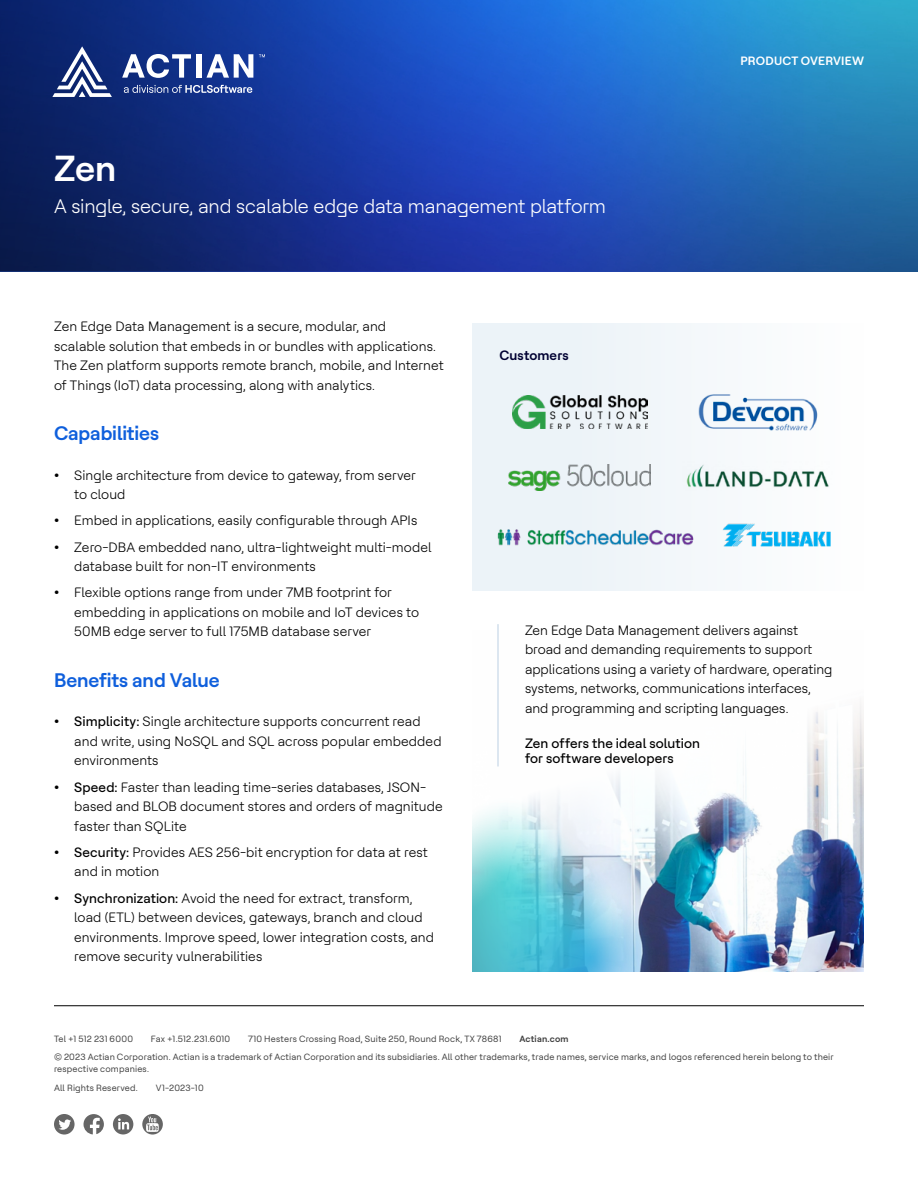
<style>
.page{position:relative;width:918px;height:1188px;background:#fff}
.page>*{position:absolute;margin:0;border:0;box-sizing:border-box;transform-origin:0 0}
.t1{font:700 36px "HCL Tech Roobert";color:#fff}
.t2{font:300 19.5px "HCL Tech Roobert";letter-spacing:-.01em;color:#fff}
.t3{font:700 19.5px "HCL Tech Roobert";letter-spacing:-.005em;color:#0f5fdc}
.t4{font:300 13.5px/19.5px "HCL Tech Roobert";letter-spacing:.005em;color:#000}
.t5{font:500 13.5px/15px "HCL Tech Roobert";letter-spacing:.01em;color:#000}
.t6{font:700 13.5px "HCL Tech Roobert";letter-spacing:.01em;color:#000032}
.t7{font:700 12px "HCL Tech Roobert";letter-spacing:.015em;color:#fff}
.t8{font:9px/12px "HCL Tech Roobert";letter-spacing:.02em;color:#404040}
.t9{font:700 9px "HCL Tech Roobert";letter-spacing:.02em;color:#404040}
.s1{font-family:"Ridley Grotesk";font-weight:700}
.s2{font-weight:500}
</style>
<div class="page">
<img style="left:0;top:0;width:918px;height:272px">
<svg style="left:0;top:0;width:837px;height:271px;background:#1a49a4"></svg>
<svg style="left:53px;top:46px;width:59px;height:50px"></svg>
<svg style="left:124px;top:85px;width:128px;height:8px"></svg>
<svg style="left:122px;top:54px;width:69px;height:24px"></svg>
<div style="left:196px;top:54px;width:5px;height:24px;background:#fff"></div>
<svg style="left:207px;top:54px;width:46px;height:24px"></svg>
<svg style="left:259px;top:54px;width:6px;height:3px"></svg>
<img style="left:700px;top:704px;width:164px;height:268px">
<img style="left:472px;top:766px;width:228px;height:206px">
<svg style="left:54px;top:1114px;width:21px;height:21px"></svg>
<svg style="left:84px;top:1114px;width:20px;height:20px"></svg>
<svg style="left:113px;top:1114px;width:20px;height:20px"></svg>
<svg style="left:142px;top:1114px;width:21px;height:21px"></svg>
<hr style="left:54px;top:1005px;width:810px;height:1px;background:#000">
<div style="left:472px;top:324px;width:392px;height:267px;background:#ecf3f8"></div>
<img style="left:513px;top:396px;width:134px;height:32px">
<img style="left:698px;top:390px;width:124px;height:45px">
<img style="left:509px;top:464px;width:141px;height:26px">
<img style="left:497px;top:529px;width:197px;height:17px">
<img style="left:686px;top:462px;width:146px;height:28px">
<img style="left:723px;top:519px;width:117px;height:35px">
<hr style="left:497px;top:624px;width:2px;height:142px;background:#dce6f0">
<h1 class="t1" style="left:54px;top:143px;width:64px">Zen</h1>
<h2 class="t2" style="left:54px;top:192px;width:554px">A single, secure, and scalable edge data management platform</h2>
<p class="t7" style="left:740px;top:52px;width:125px">PRODUCT OVERVIEW</p>
<p class="t4" style="left:54px;top:316px;width:391px">Zen Edge Data Management is a secure, modular, and<br>scalable solution that embeds in or bundles with applications.<br>The Zen platform supports remote branch, mobile, and Internet of Things (IoT) data processing, along with analytics.</p>
<h2 class="t3" style="left:54px;top:419px;width:107px">Capabilities</h2>
<p class="t4" style="left:74px;top:464px;width:343px;text-indent:-20px"><span class="s1">•</span> Single architecture from device to gateway, from server to cloud</p>
<p class="t4" style="left:54px;top:510px;width:365px"><span class="s1">•</span> Embed in applications, easily configurable through APIs</p>
<p class="t4" style="left:74px;top:536px;width:359px;text-indent:-20px"><span class="s1">•</span> Zero-DBA embedded nano, ultra-lightweight multi-model database built for non-IT environments</p>
<p class="t4" style="left:74px;top:582px;width:346px;text-indent:-20px"><span class="s1">•</span> Flexible options range from under 7MB footprint for embedding in applications on mobile and IoT devices to<br>50MB edge server to full 175MB database server</p>
<h2 class="t3" style="left:54px;top:666px;width:167px">Benefits and Value</h2>
<p class="t4" style="left:74px;top:711px;width:369px;text-indent:-20px"><span class="s1">•</span> <span class="s2">Simplicity:</span> Single architecture supports concurrent read and write, using NoSQL and SQL across popular embedded environments</p>
<p class="t4" style="left:74px;top:776px;width:370px;text-indent:-20px"><span class="s1">•</span> <span class="s2">Speed:</span> Faster than leading time-series databases, JSON&shy;based and BLOB document stores and orders of magnitude faster than SQLite</p>
<p class="t4" style="left:74px;top:842px;width:355px;text-indent:-20px"><span class="s1">•</span> <span class="s2">Security:</span> Provides AES 256-bit encryption for data at rest and in motion</p>
<p class="t4" style="left:74px;top:887px;width:361px;text-indent:-20px"><span class="s1">•</span> <span class="s2">Synchronization:</span> Avoid the need for extract, transform, load (ETL) between devices, gateways, branch and cloud environments. Improve speed, lower integration costs, and remove security vulnerabilities</p>
<p class="t6" style="left:500px;top:345px;width:71px">Customers</p>
<p class="t4" style="left:525px;top:620px;width:309px">Zen Edge Data Management delivers against broad and demanding requirements to support applications using a variety of hardware, operating systems, networks, communications interfaces, and programming and scripting languages.</p>
<p class="t5" style="left:525px;top:735px;width:176px">Zen offers the ideal solution for software developers</p>
<p class="t8" style="left:54px;top:1032px;width:81px">Tel +1 512 231 6000</p>
<p class="t8" style="left:151px;top:1032px;width:81px">Fax +1.512.231.6010</p>
<p class="t8" style="left:248px;top:1032px;width:255px">710 Hesters Crossing Road, Suite 250, Round Rock, TX 78681</p>
<p class="t9" style="left:519px;top:1032px;width:51px">Actian.com</p>
<p class="t8" style="left:54px;top:1051px;width:781px">© 2023 Actian Corporation. Actian is a trademark of Actian Corporation and its subsidiaries. All other trademarks, trade names, service marks, and logos referenced herein belong to their respective companies.</p>
<p class="t8" style="left:54px;top:1081px;width:85px">All Rights Reserved.</p>
<p class="t8" style="left:156px;top:1081px;width:50px">V1-2023-10</p>
</div>
